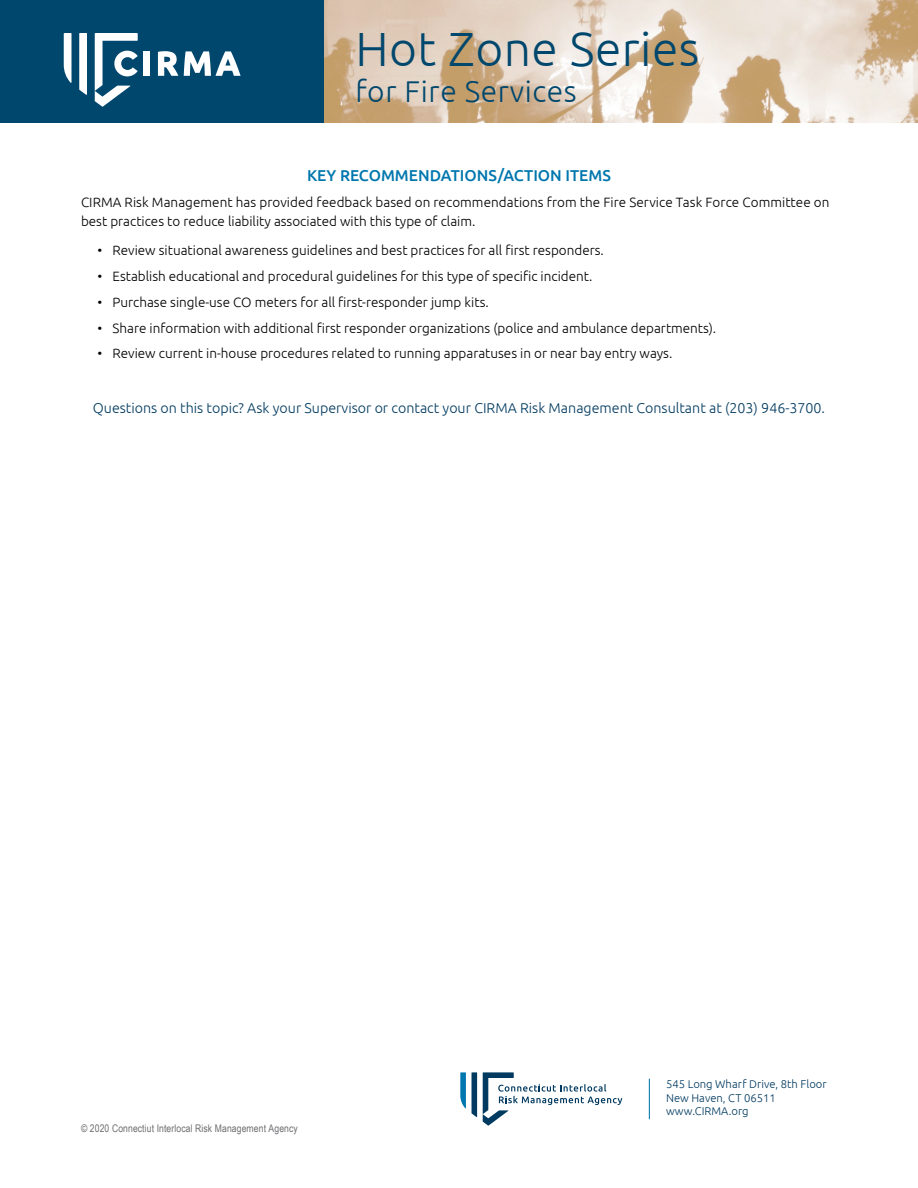
<style>
.page{position:relative;width:918px;height:1188px;background:#fff}
.page>*{position:absolute;margin:0;border:0;box-sizing:border-box;transform-origin:0 0}
.t1{font:300 48px "Ubuntu";letter-spacing:.01em;color:#00476d}
.t2{font:300 30px "Ubuntu";letter-spacing:.02em;color:#00476d}
.t3{font:500 15.75px "Ubuntu";color:#0077ae}
.t4{font:300 14.25px "Ubuntu";color:#003a60}
.t5{font:300 13.5px/19.5px "Ubuntu";color:#000}
.t6{font:300 11.25px/13.5px "Ubuntu";color:#003a60}
.t7{font:10.5px "Arial Narrow";letter-spacing:.01em;color:#6d6e71}
</style>
<div class="page">
<img style="left:324px;top:0;width:594px;height:122px">
<div style="left:0;top:0;width:324px;height:122px;background:#00476d"></div>
<div style="left:143px;top:51px;width:6px;height:25px;background:#fff"></div>
<svg style="left:158px;top:51px;width:20px;height:25px"></svg>
<svg style="left:184px;top:51px;width:57px;height:25px"></svg>
<svg style="left:79px;top:33px;width:8px;height:62px"></svg>
<svg style="left:64px;top:33px;width:8px;height:50px"></svg>
<svg style="left:95px;top:33px;width:43px;height:74px"></svg>
<svg style="left:472px;top:1072px;width:5px;height:45px"></svg>
<svg style="left:460px;top:1072px;width:6px;height:37px"></svg>
<svg style="left:483px;top:1072px;width:139px;height:54px"></svg>
<hr style="left:649px;top:1079px;width:1px;height:40px;background:#0077ae">
<h1 class="t1" style="left:355px;top:20px;width:346px">Hot Zone Series</h1>
<h2 class="t2" style="left:355px;top:74px;width:223px">for Fire Services</h2>
<p class="t3" style="left:307px;top:165px;width:305px">KEY RECOMMENDATIONS/ACTION ITEMS</p>
<p class="t5" style="left:81px;top:192px;width:750px">CIRMA Risk Management has provided feedback based on recommendations from the Fire Service Task Force Committee on best practices to reduce liability associated with this type of claim.</p>
<p class="t5" style="left:98px;top:240px;width:508px">• Review situational awareness guidelines and best practices for all first responders.</p>
<p class="t5" style="left:98px;top:266px;width:497px">• Establish educational and procedural guidelines for this type of specific incident.</p>
<p class="t5" style="left:97px;top:292px;width:393px">• Purchase single-use CO meters for all first-responder jump kits.</p>
<p class="t5" style="left:97px;top:318px;width:620px">• Share information with additional first responder organizations (police and ambulance departments).</p>
<p class="t5" style="left:97px;top:344px;width:576px">• Review current in-house procedures related to running apparatuses in or near bay entry ways.</p>
<p class="t4" style="left:93px;top:399px;width:734px">Questions on this topic? Ask your Supervisor or contact your CIRMA Risk Management Consultant at (203) 946-3700.</p>
<p class="t7" style="left:81px;top:1121px;width:218px">© 2020 Connectiut Interlocal Risk Management Agency</p>
<p class="t6" style="left:666px;top:1077px;width:162px">545 Long Wharf Drive, 8th Floor<br>New Haven, CT 06511 www.CIRMA.org</p>
</div>
